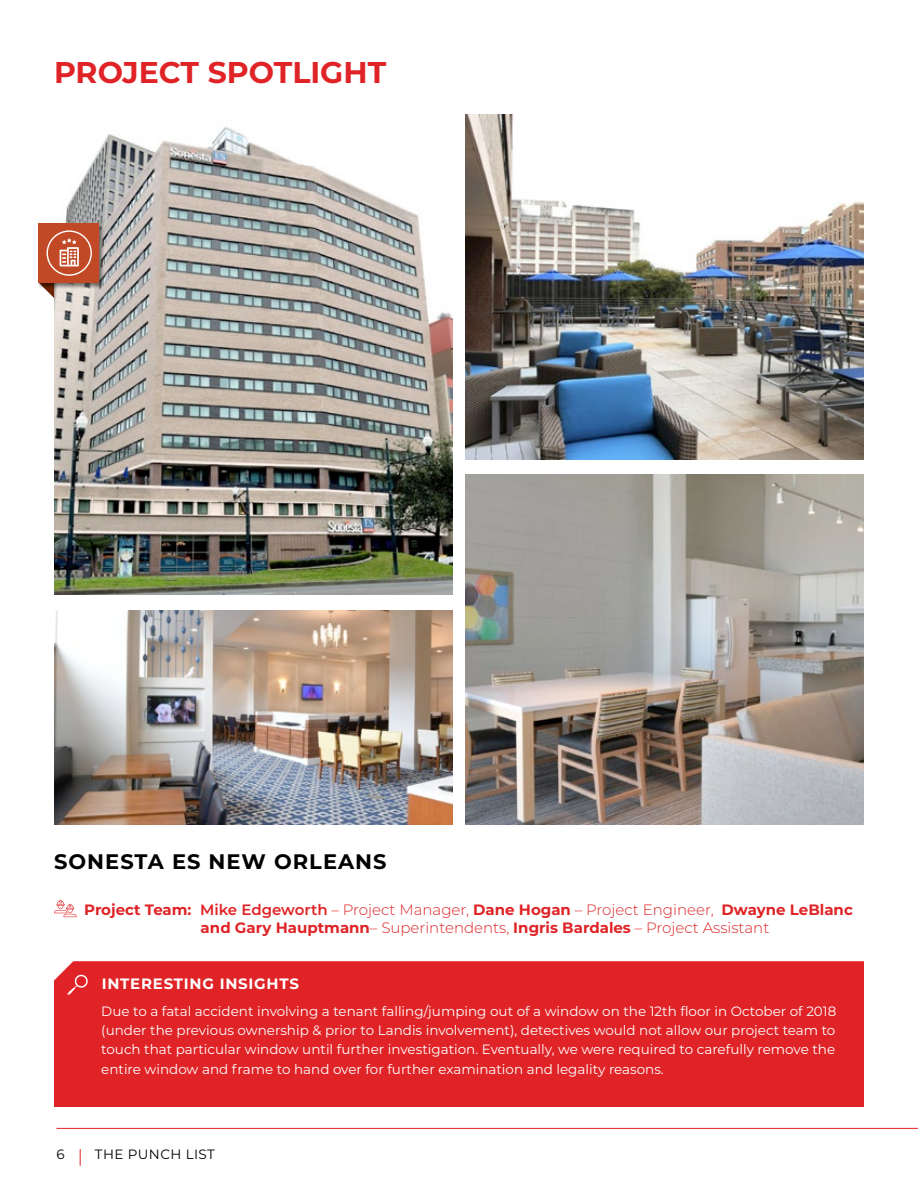
<style>
.page{position:relative;width:918px;height:1188px;background:#fff}
.page>*{position:absolute;margin:0;border:0;box-sizing:border-box;transform-origin:0 0}
.t1{font:700 30px "Montserrat";color:#e02326}
.t2{font:700 21px "Montserrat";letter-spacing:.05em;color:#000}
.t3{font:300 15px/18px "Montserrat";color:#e02326}
.t4{font:700 15px "Montserrat";letter-spacing:.05em;color:#fff}
.t5{font:13.5px/19.5px "Montserrat";color:#fff;text-align:justify}
.t6{font:13.5px "Montserrat";letter-spacing:.03em;color:#000}
.s1{font-weight:700}
.s2{font-weight:600}
</style>
<div class="page">
<img style="left:54px;top:126px;width:398px;height:468px">
<img style="left:54px;top:610px;width:398px;height:214px">
<img style="left:466px;top:114px;width:398px;height:346px">
<img style="left:466px;top:475px;width:398px;height:349px">
<hr style="left:56px;top:1128px;width:862px;height:1px;background:#e02326">
<svg style="left:80px;top:1149px;width:1px;height:17px"></svg>
<svg style="left:54px;top:900px;width:23px;height:17px"></svg>
<svg style="left:45px;top:289px;width:9px;height:9px"></svg>
<div style="left:38px;top:222px;width:67px;height:67px;background:#000;opacity:.5"></div>
<div style="left:39px;top:224px;width:60px;height:59px;background:#c14925"></div>
<div style="left:47px;top:230px;width:45px;height:46px;border:1px solid #fff;border-radius:50%"></div>
<svg style="left:60px;top:238px;width:19px;height:28px"></svg>
<div style="left:54px;top:961px;width:810px;height:146px;background:#e02326"></div>
<svg style="left:67px;top:974px;width:21px;height:21px"></svg>
<h1 class="t1" style="left:54px;top:51px;width:334px">PROJECT SPOTLIGHT</h1>
<h2 class="t2" style="left:54px;top:846px;width:334px">SONESTA ES NEW ORLEANS</h2>
<p class="t3" style="left:201px;top:900px;width:654px;text-indent:-116px"><span class="s1">Project Team:</span> <span class="s2">Mike Edgeworth</span> – Project Manager, <span class="s1">Dane Hogan</span> – Project Engineer, <span class="s1">Dwayne LeBlanc and Gary Hauptmann</span>– Superintendents, <span class="s1">Ingris Bardales</span> – Project Assistant</p>
<p class="t4" style="left:102px;top:973px;width:199px">INTERESTING INSIGHTS</p>
<p class="t5" style="left:101px;top:1000px;width:737px">Due to a fatal accident involving a tenant falling/jumping out of a window on the 12th floor in October of 2018 (under the previous ownership &amp; prior to Landis involvement), detectives would not allow our project team to touch that particular window until further investigation. Eventually, we were required to carefully remove the entire window and frame to hand over for further examination and legality reasons.</p>
<p class="t6" style="left:56px;top:1145px;width:10px">6</p>
<p class="t6" style="left:95px;top:1145px;width:122px">THE PUNCH LIST</p>
</div>
